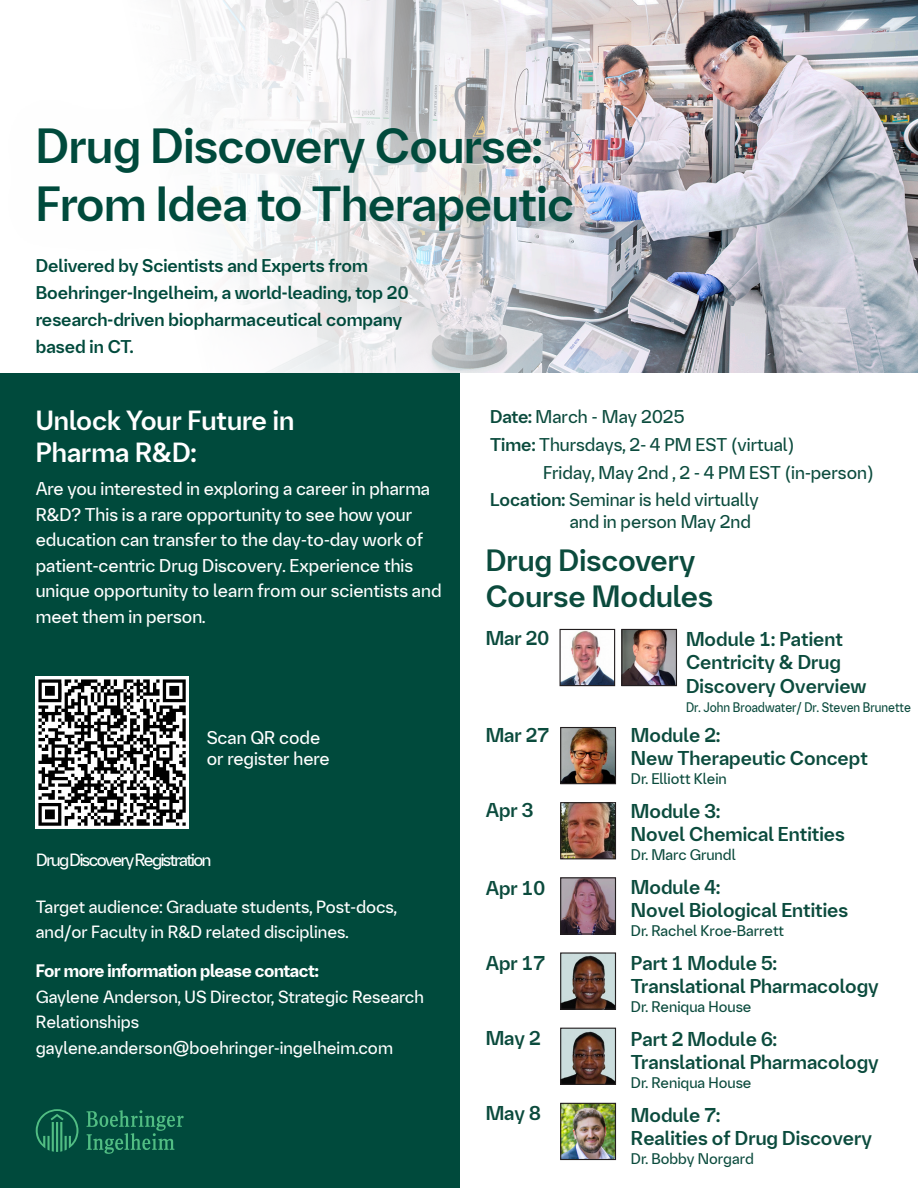
<style>
.page{position:relative;width:918px;height:1188px;background:#fff}
.page>*{position:absolute;margin:0;border:0;box-sizing:border-box;transform-origin:0 0}
.t1{font:500 48.15px/57.8px "Boehringer Forward Head";letter-spacing:-.01em;color:#004a3c}
.t2{font:500 30px/36px "Boehringer Forward Head";color:#0b4b3d}
.t3{font:500 27px/32.4px "Boehringer Forward Head";color:#fff}
.t4{font:500 19.5px/22.5px "Boehringer Forward Head";color:#0b4b3d}
.t5{font:18px/25.5px "Boehringer Forward Head";color:#fff}
.t6{font:18px "Boehringer Forward Head";color:#0b4b3d}
.t7{font:500 18px/27px "Boehringer Forward Head";color:#004a3c}
.t8{font:17.25px/25.5px "Boehringer Forward Head";color:#fff}
.t9{font:700 17.25px "Boehringer Forward Head";letter-spacing:-.02em;color:#fff}
.t10{font:17.25px "Boehringer Forward Head";letter-spacing:-.09em;color:#fff}
.t11{font:15px "Boehringer Forward Head";color:#0b4b3d}
.t12{font:13.5px "Boehringer Forward Head";color:#0b4b3d;scale:.9 1}
.s1{font-weight:500}
</style>
<div class="page">
<img style="left:713px;top:0;width:205px;height:373px">
<img style="left:177px;top:0;width:536px;height:373px">
<div style="left:0;top:373px;width:460px;height:815px;background:#004a3c"></div>
<svg style="left:36px;top:1109px;width:42px;height:43px"></svg>
<svg style="left:87px;top:1110px;width:97px;height:44px"></svg>
<img style="left:177px;top:81px;width:438px;height:194px">
<img style="left:562px;top:631px;width:51px;height:53px">
<div style="left:560px;top:629px;width:55px;height:57px;border:1px solid #231f20"></div>
<svg style="left:562px;top:879px;width:52px;height:54px;background:#876570"></svg>
<div style="left:560px;top:877px;width:56px;height:58px;border:1px solid #231f20"></div>
<svg style="left:562px;top:954px;width:52px;height:54px;background:#83766f"></svg>
<div style="left:560px;top:952px;width:56px;height:58px;border:1px solid #231f20"></div>
<svg style="left:562px;top:1030px;width:52px;height:53px;background:#847870"></svg>
<div style="left:560px;top:1028px;width:56px;height:57px;border:1px solid #231f20"></div>
<img style="left:562px;top:804px;width:52px;height:53px">
<div style="left:560px;top:802px;width:56px;height:57px;border:1px solid #231f20"></div>
<img style="left:562px;top:729px;width:52px;height:53px">
<div style="left:560px;top:727px;width:56px;height:57px;border:1px solid #231f20"></div>
<img style="left:562px;top:1105px;width:52px;height:53px">
<div style="left:560px;top:1103px;width:56px;height:57px;border:1px solid #231f20"></div>
<img style="left:623px;top:631px;width:52px;height:53px">
<div style="left:621px;top:629px;width:56px;height:57px;border:1px solid #231f20"></div>
<img style="left:36px;top:676px;width:152px;height:153px">
<h1 class="t1" style="left:36px;top:117px;width:540px">Drug Discovery Course:<br>From Idea to Therapeutic</h1>
<p class="t7" style="left:36px;top:252px;width:374px">Delivered by Scientists and Experts from Boehringer-Ingelheim, a world-leading, top 20 research-driven biopharmaceutical company based in CT.</p>
<h3 class="t3" style="left:36px;top:404px;width:260px">Unlock Your Future in<br>Pharma R&amp;D:</h3>
<p class="t5" style="left:36px;top:476px;width:407px">Are you interested in exploring a career in pharma R&amp;D? This is a rare opportunity to see how your education can transfer to the day-to-day work of patient-centric Drug Discovery. Experience this unique opportunity to learn from our scientists and meet them in person.</p>
<p class="t5" style="left:207px;top:726px;width:125px;line-height:21.6px">Scan QR code or register here</p>
<p class="t10" style="left:36px;top:849px;width:177px">Drug Discovery Registration</p>
<p class="t8" style="left:36px;top:894px;width:363px">Target audience: Graduate students, Post-docs, and/or Faculty in R&amp;D related disciplines.</p>
<p class="t9" style="left:36px;top:960px;width:285px">For more information please contact:</p>
<p class="t8" style="left:36px;top:983px;width:390px">Gaylene Anderson, US Director, Strategic Research<br>Relationships gaylene.anderson@boehringer-ingelheim.com</p>
<p class="t6" style="left:490px;top:405px;width:196px"><span class="s1">Date:</span> March - May 2025</p>
<p class="t6" style="left:490px;top:433px;width:306px"><span class="s1">Time:</span> Thursdays, 2- 4 PM EST (virtual)</p>
<p class="t6" style="left:543px;top:461px;width:332px">Friday, May 2nd , 2 - 4 PM EST (in-person)</p>
<p class="t6" style="left:490px;top:488px;width:270px"><span class="s1">Location:</span> Seminar is held virtually</p>
<p class="t6" style="left:570px;top:510px;width:183px">and in person May 2nd</p>
<h2 class="t2" style="left:486px;top:542px;width:229px">Drug Discovery<br>Course Modules</h2>
<p class="t4" style="left:486px;top:627px;width:65px">Mar 20</p>
<p class="t4" style="left:486px;top:724px;width:65px">Mar 27</p>
<p class="t4" style="left:486px;top:799px;width:49px">Apr 3</p>
<p class="t4" style="left:486px;top:877px;width:61px">Apr 10</p>
<p class="t4" style="left:486px;top:952px;width:61px">Apr 17</p>
<p class="t4" style="left:486px;top:1027px;width:57px">May 2</p>
<p class="t4" style="left:486px;top:1102px;width:57px">May 8</p>
<p class="t4" style="left:686px;top:627px;width:182px;line-height:23.4px">Module 1: Patient<br>Centricity &amp; Drug<br>Discovery Overview</p>
<p class="t12" style="left:686px;top:698px;width:251px">Dr. John Broadwater/ Dr. Steven Brunette</p>
<p class="t4" style="left:631px;top:724px;width:238px">Module 2:<br>New Therapeutic Concept</p>
<p class="t11" style="left:631px;top:769px;width:97px">Dr. Elliott Klein</p>
<p class="t4" style="left:631px;top:800px;width:215px">Module 3:<br>Novel Chemical Entities</p>
<p class="t11" style="left:631px;top:845px;width:106px">Dr. Marc Grundl</p>
<p class="t4" style="left:631px;top:876px;width:219px">Module 4:<br>Novel Biological Entities</p>
<p class="t11" style="left:631px;top:921px;width:155px">Dr. Rachel Kroe-Barrett</p>
<p class="t4" style="left:631px;top:952px;width:249px">Part 1 Module 5:<br>Translational Pharmacology</p>
<p class="t11" style="left:631px;top:997px;width:122px">Dr. Reniqua House</p>
<p class="t4" style="left:631px;top:1028px;width:249px">Part 2 Module 6:<br>Translational Pharmacology</p>
<p class="t11" style="left:631px;top:1073px;width:122px">Dr. Reniqua House</p>
<p class="t4" style="left:631px;top:1104px;width:243px">Module 7:<br>Realities of Drug Discovery</p>
<p class="t11" style="left:631px;top:1149px;width:124px">Dr. Bobby Norgard</p>
</div>
